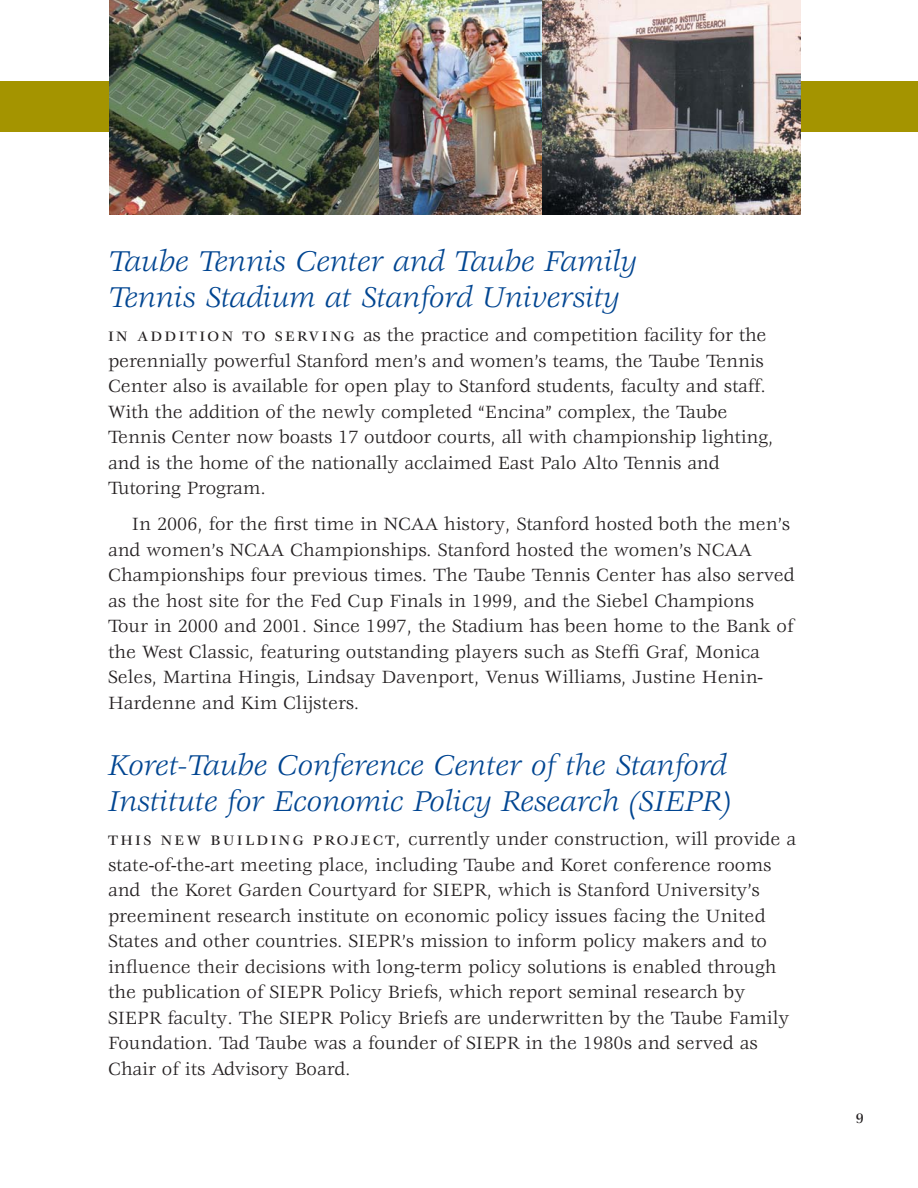
<style>
.page{position:relative;width:918px;height:1188px;background:#fff}
.page>*{position:absolute;margin:0;border:0;box-sizing:border-box;transform-origin:0 0}
.t1{font:italic 31.5px/36px "Veljovic";color:#004591}
.t2{font:19.5px/25.5px "Veljovic";color:#231f20}
.t3{font:500 15px "Veljovic";color:#231f20}
.s1{font-weight:500;font-size:15px}
</style>
<div class="page">
<div style="left:0;top:81px;width:918px;height:51px;background:#a49400"></div>
<img style="left:110px;top:0;width:270px;height:215px">
<img style="left:542px;top:0;width:259px;height:215px">
<img style="left:380px;top:0;width:162px;height:215px">
<p class="t1" style="left:108px;top:245px;width:530px">Taube Tennis Center and Taube Family<br>Tennis Stadium at Stanford University</p>
<p class="t2" style="left:108px;top:324px;width:667px"><span class="s1">I N A D D I T I O N TO S E RV I N G</span> as the practice and competition facility for the perennially powerful Stanford men’s and women’s teams, the Taube Tennis Center also is available for open play to Stanford students, faculty and staff.<br>With the addition of the newly completed “Encina” complex, the Taube Tennis Center now boasts 17 outdoor courts, all with championship lighting, and is the home of the nationally acclaimed East Palo Alto Tennis and Tutoring Program.</p>
<p class="t2" style="left:108px;top:513px;width:688px;text-indent:24px">In 2006, for the first time in NCAA history, Stanford hosted both the men’s and women’s NCAA Championships. Stanford hosted the women’s NCAA Championships four previous times. The Taube Tennis Center has also served as the host site for the Fed Cup Finals in 1999, and the Siebel Champions Tour in 2000 and 2001. Since 1997, the Stadium has been home to the Bank of the West Classic, featuring outstanding players such as Steffi Graf, Monica Seles, Martina Hingis, Lindsay Davenport, Venus Williams, Justine Henin-Hardenne and Kim Clijsters.</p>
<p class="t1" style="left:108px;top:749px;width:625px">Koret-Taube Conference Center of the Stanford<br>Institute for Economic Policy Research (SIEPR)</p>
<p class="t2" style="left:108px;top:828px;width:690px"><span class="s1">T H I S N E W B U I L D I N G P RO J E CT,</span> currently under construction, will provide a state-of-the-art meeting place, including Taube and Koret conference rooms and the Koret Garden Courtyard for SIEPR, which is Stanford University’s preeminent research institute on economic policy issues facing the United States and other countries. SIEPR’s mission to inform policy makers and to influence their decisions with long-term policy solutions is enabled through the publication of SIEPR Policy Briefs, which report seminal research by SIEPR faculty. The SIEPR Policy Briefs are underwritten by the Taube Family Foundation. Tad Taube was a founder of SIEPR in the 1980s and served as Chair of its Advisory Board.</p>
<p class="t3" style="left:856px;top:1112px;width:10px">9</p>
</div>
